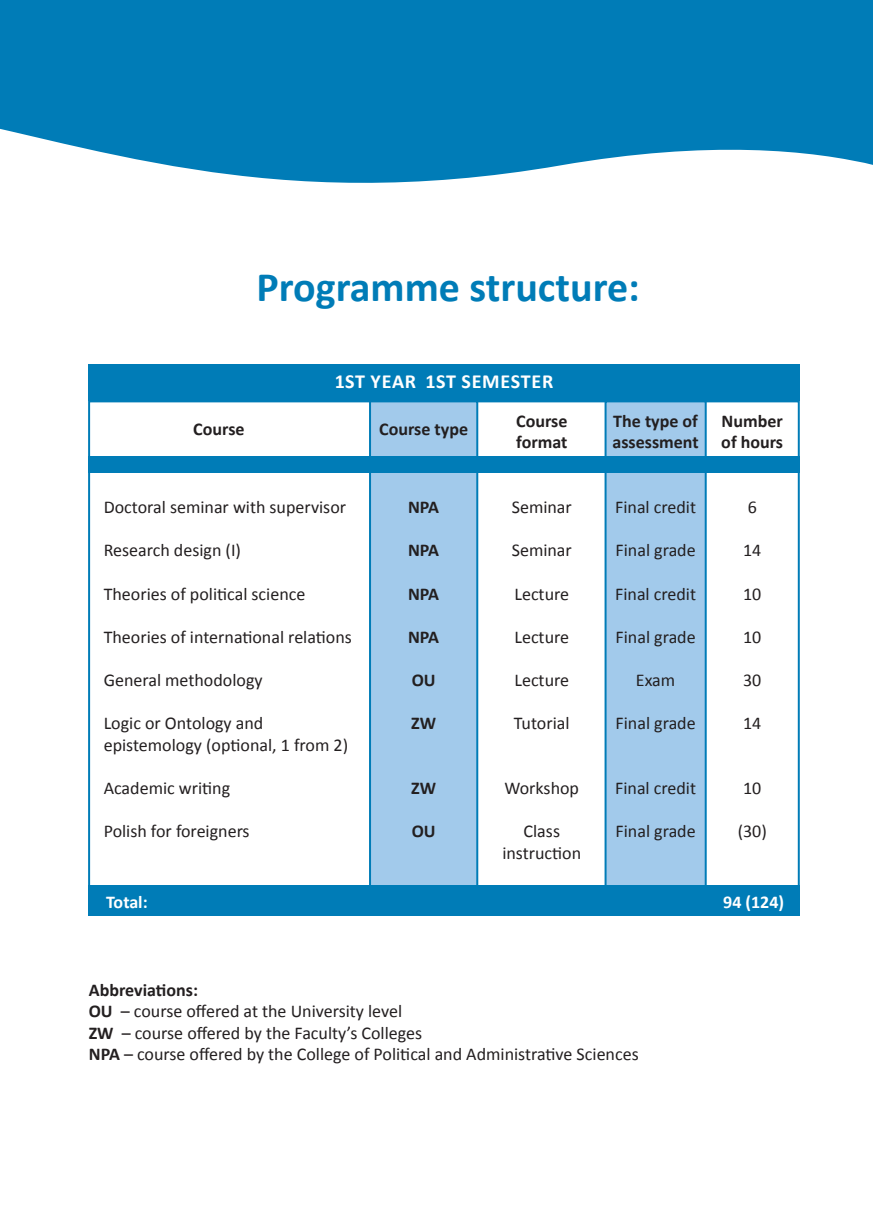
<style>
.page{position:relative;width:874px;height:1225px;background:#fff}
.page>*{position:absolute;margin:0;border:0;box-sizing:border-box;transform-origin:0 0}
.t1{font:700 42px "Calibri";color:#007cb7}
.t2{font:700 20px "Calibri";letter-spacing:.04em;color:#fff}
.t3{font:18px/21.6px "Calibri";color:#231f20}
.t4{font:700 18px/21.6px "Calibri";color:#231f20}
.t5{font:700 18px "Calibri";color:#fff}
.s1{font-weight:700}
</style>
<div class="page">
<div style="left:604px;top:400px;width:102px;height:488px;background:#a2caeb;border:2px solid #007cb7"></div>
<div style="left:369px;top:400px;width:109px;height:488px;background:#a2caeb;border:2px solid #007cb7"></div>
<div style="left:88px;top:364px;width:711px;height:37px;background:#007cb7"></div>
<div style="left:88px;top:456px;width:710px;height:16px;background:#007cb7"></div>
<div style="left:88px;top:886px;width:711px;height:30px;background:#007cb7"></div>
<svg style="left:0;top:1px;width:871px;height:182px;background:#1b8abe"></svg>
<h1 class="t1" style="left:256px;top:260px;width:385px">Programme structure:</h1>
<p class="t4" style="left:193px;top:418px;width:53px">Course</p>
<p class="t2" style="left:334px;top:368px;width:220px">1st year 1st semester</p>
<p class="t4" style="left:379px;top:418px;width:90px">Course type</p>
<p class="t4" style="left:516px;top:410px;width:53px">Course format</p>
<p class="t3" style="left:104px;top:496px;width:244px">Doctoral seminar with supervisor</p>
<p class="t3" style="left:104px;top:539px;width:139px">Research design (I)</p>
<p class="t3" style="left:104px;top:583px;width:203px">Theories of political science</p>
<p class="t3" style="left:104px;top:626px;width:249px">Theories of international relations</p>
<p class="t3" style="left:104px;top:669px;width:160px">General methodology</p>
<p class="t3" style="left:104px;top:712px;width:246px">Logic or Ontology and epistemology (optional, 1 from 2)</p>
<p class="t3" style="left:104px;top:777px;width:128px">Academic writing</p>
<p class="t3" style="left:104px;top:820px;width:147px">Polish for foreigners</p>
<p class="t4" style="left:408px;top:496px;width:33px">NPA</p>
<p class="t4" style="left:408px;top:539px;width:33px">NPA</p>
<p class="t4" style="left:408px;top:583px;width:33px">NPA</p>
<p class="t4" style="left:408px;top:626px;width:33px">NPA</p>
<p class="t4" style="left:411px;top:669px;width:25px">OU</p>
<p class="t4" style="left:411px;top:712px;width:26px">ZW</p>
<p class="t4" style="left:411px;top:777px;width:26px">ZW</p>
<p class="t4" style="left:411px;top:820px;width:25px">OU</p>
<p class="t3" style="left:511px;top:496px;width:62px">Seminar</p>
<p class="t3" style="left:511px;top:539px;width:62px">Seminar</p>
<p class="t3" style="left:514px;top:583px;width:56px">Lecture</p>
<p class="t3" style="left:514px;top:626px;width:56px">Lecture</p>
<p class="t3" style="left:514px;top:669px;width:56px">Lecture</p>
<p class="t3" style="left:513px;top:712px;width:57px">Tutorial</p>
<p class="t3" style="left:504px;top:777px;width:76px">Workshop</p>
<p class="t3" style="left:502px;top:820px;width:80px;text-align:center">Class instruction</p>
<p class="t4" style="left:612px;top:410px;width:88px">The type of assessment</p>
<p class="t3" style="left:615px;top:496px;width:82px">Final credit</p>
<p class="t3" style="left:615px;top:539px;width:82px">Final grade</p>
<p class="t3" style="left:615px;top:583px;width:82px">Final credit</p>
<p class="t3" style="left:615px;top:626px;width:82px">Final grade</p>
<p class="t3" style="left:635px;top:669px;width:41px">Exam</p>
<p class="t3" style="left:615px;top:712px;width:82px">Final grade</p>
<p class="t3" style="left:615px;top:777px;width:82px">Final credit</p>
<p class="t3" style="left:615px;top:820px;width:82px">Final grade</p>
<p class="t4" style="left:721px;top:410px;width:63px">Number of hours</p>
<p class="t3" style="left:747px;top:496px;width:11px">6</p>
<p class="t3" style="left:742px;top:539px;width:20px">14</p>
<p class="t3" style="left:742px;top:583px;width:20px">10</p>
<p class="t3" style="left:742px;top:626px;width:20px">10</p>
<p class="t3" style="left:742px;top:669px;width:20px">30</p>
<p class="t3" style="left:742px;top:712px;width:20px">14</p>
<p class="t3" style="left:742px;top:777px;width:20px">10</p>
<p class="t3" style="left:737px;top:820px;width:31px">(30)</p>
<p class="t5" style="left:106px;top:890px;width:43px">Total:</p>
<p class="t5" style="left:722px;top:890px;width:62px">94 (124)</p>
<p class="t3" style="left:89px;top:979px;width:551px"><span class="s1">Abbreviations:<br>OU</span> – course offered at the University level<br><span class="s1">ZW</span> – course offered by the Faculty’s Colleges<br><span class="s1">NPA</span> – course offered by the College of Political and Administrative Sciences</p>
</div>
